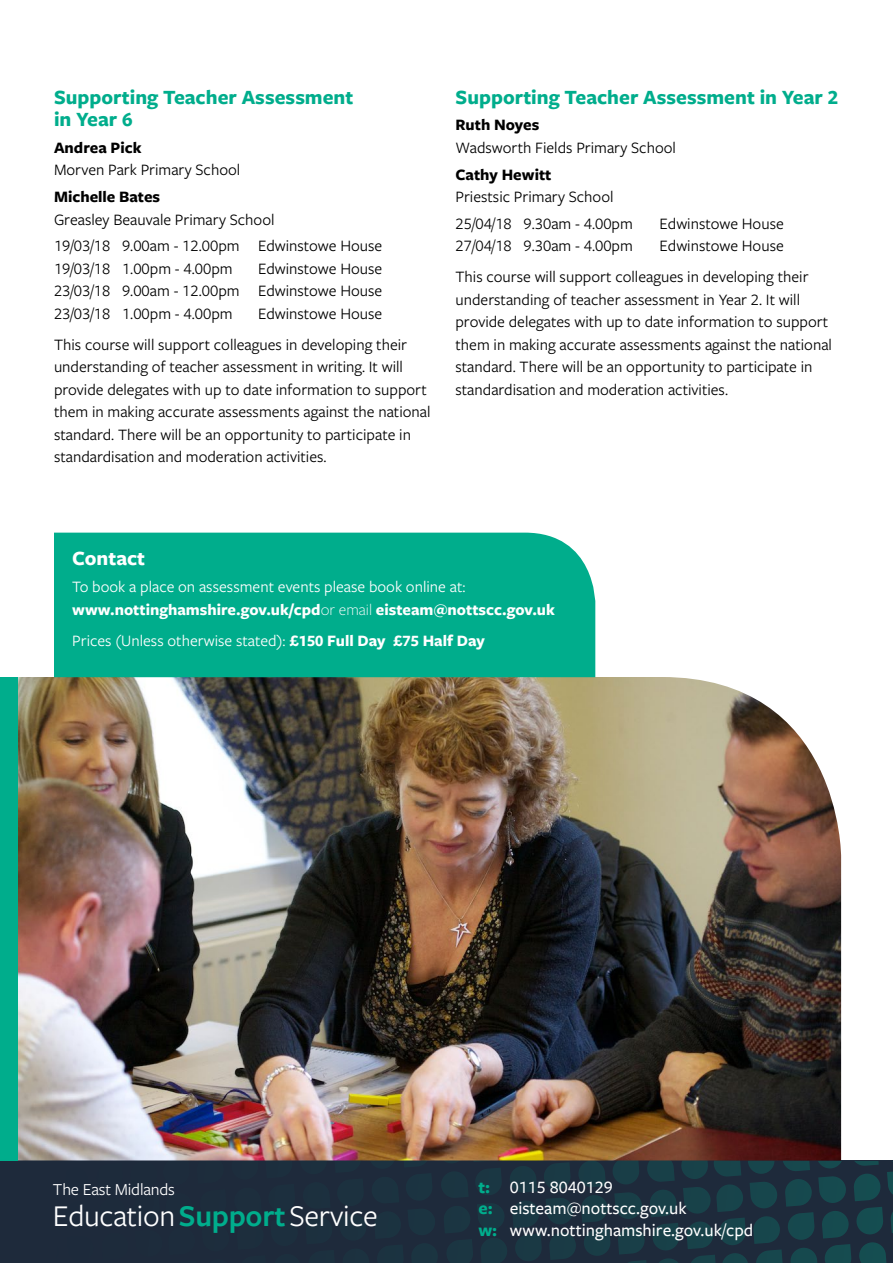
<style>
.page{position:relative;width:893px;height:1263px;background:#fff}
.page>*{position:absolute;margin:0;border:0;box-sizing:border-box;transform-origin:0 0}
.t1{font:31.35px "Freight Sans Pro";letter-spacing:-.01em;color:#fff}
.t2{font:700 21px/22.5px "Freight Sans Pro";color:#00ad8c}
.t3{font:700 21px "Freight Sans Pro";color:#fff}
.t4{font:500 18px/21.6px "Freight Sans Pro";color:#fff}
.t5{font:17.4px "Freight Sans Pro";letter-spacing:-.01em;color:#fff}
.t6{font:16.5px/22.5px "Freight Sans Pro";color:#000}
.t7{font:700 16.5px/22.5px "Freight Sans Pro";color:#fff}
.t8{font:16.5px "Freight Sans Pro";color:#fff}
.t9{font:700 16.5px "Freight Sans Pro";color:#000}
.s1{font-weight:400}
.s2{font-weight:300}
.s3{font-weight:700}
.s4{font-weight:600;color:#00ad8c}
.s5{font-weight:700;color:#00ad8c}
</style>
<div class="page">
<svg style="left:0;top:1157px;width:893px;height:106px;background:#1d313f"></svg>
<img style="left:17px;top:677px;width:824px;height:483px">
<div style="left:54px;top:533px;width:541px;height:144px;background:#00ad8c"></div>
<div style="left:0;top:677px;width:17px;height:483px;background:#00ad8c"></div>
<p class="t2" style="left:54px;top:85px;width:301px">Supporting Teacher Assessment in Year 6</p>
<p class="t9" style="left:54px;top:136px;width:89px">Andrea Pick</p>
<p class="t6" style="left:54px;top:158px;width:188px">Morven Park Primary School</p>
<p class="t9" style="left:54px;top:185px;width:108px">Michelle Bates</p>
<p class="t6" style="left:54px;top:205px;width:330px;line-height:26.7px">Greasley Beauvale Primary School<br>19/03/18 9.00am - 12.00pm Edwinstowe House</p>
<p class="t6" style="left:54px;top:257px;width:180px">19/03/18 1.00pm - 4.00pm</p>
<p class="t6" style="left:54px;top:257px;width:330px;text-align:justify;text-indent:204px">Edwinstowe House 23/03/18 9.00am - 12.00pm Edwinstowe House 23/03/18 1.00pm - 4.00pm</p>
<p class="t6" style="left:54px;top:297px;width:355px;line-height:31px;text-indent:204px">Edwinstowe House<br>This course will support colleagues in developing their</p>
<p class="t6" style="left:54px;top:355px;width:378px">understanding of teacher assessment in writing. It will provide delegates with up to date information to support them in making accurate assessments against the national standard. There will be an opportunity to participate in standardisation and moderation activities.</p>
<p class="t2" style="left:455px;top:85px;width:384px">Supporting Teacher Assessment in Year 2</p>
<p class="t9" style="left:455px;top:114px;width:85px">Ruth Noyes</p>
<p class="t6" style="left:455px;top:136px;width:222px">Wadsworth Fields Primary School</p>
<p class="t9" style="left:455px;top:163px;width:97px">Cathy Hewitt</p>
<p class="t6" style="left:455px;top:183px;width:179px;line-height:26.7px">Priestsic Primary School<br>25/04/18 9.30am - 4.00pm</p>
<p class="t6" style="left:660px;top:212px;width:126px">Edwinstowe House</p>
<p class="t6" style="left:455px;top:234px;width:179px">27/04/18 9.30am - 4.00pm</p>
<p class="t6" style="left:455px;top:230px;width:355px;line-height:31px;text-indent:204px">Edwinstowe House<br>This course will support colleagues in developing their</p>
<p class="t6" style="left:455px;top:288px;width:378px">understanding of teacher assessment in Year 2. It will provide delegates with up to date information to support them in making accurate assessments against the national standard. There will be an opportunity to participate in standardisation and moderation activities.</p>
<p class="t3" style="left:72px;top:544px;width:74px">Contact</p>
<p class="t7" style="left:72px;top:575px;width:484px"><span class="s1">To book a place on assessment events please book online at: </span>www.nottinghamshire.gov.uk/cpd<span class="s2">or email</span> eisteam@nottscc.gov.uk</p>
<p class="t8" style="left:72px;top:629px;width:414px">Prices (Unless otherwise stated): <span class="s3">£150 Full Day £75 Half Day</span></p>
<p class="t5" style="left:53px;top:1177px;width:124px">The East Midlands</p>
<h1 class="t1" style="left:53px;top:1195px;width:326px">Education<span class="s4">Support</span>Service</h1>
<p class="t4" style="left:478px;top:1175px;width:276px"><span class="s5">t:</span> 0115 8040129<br><span class="s5">e:</span> eisteam@nottscc.gov.uk<br><span class="s5">w:</span> www.nottinghamshire.gov.uk/cpd</p>
</div>
